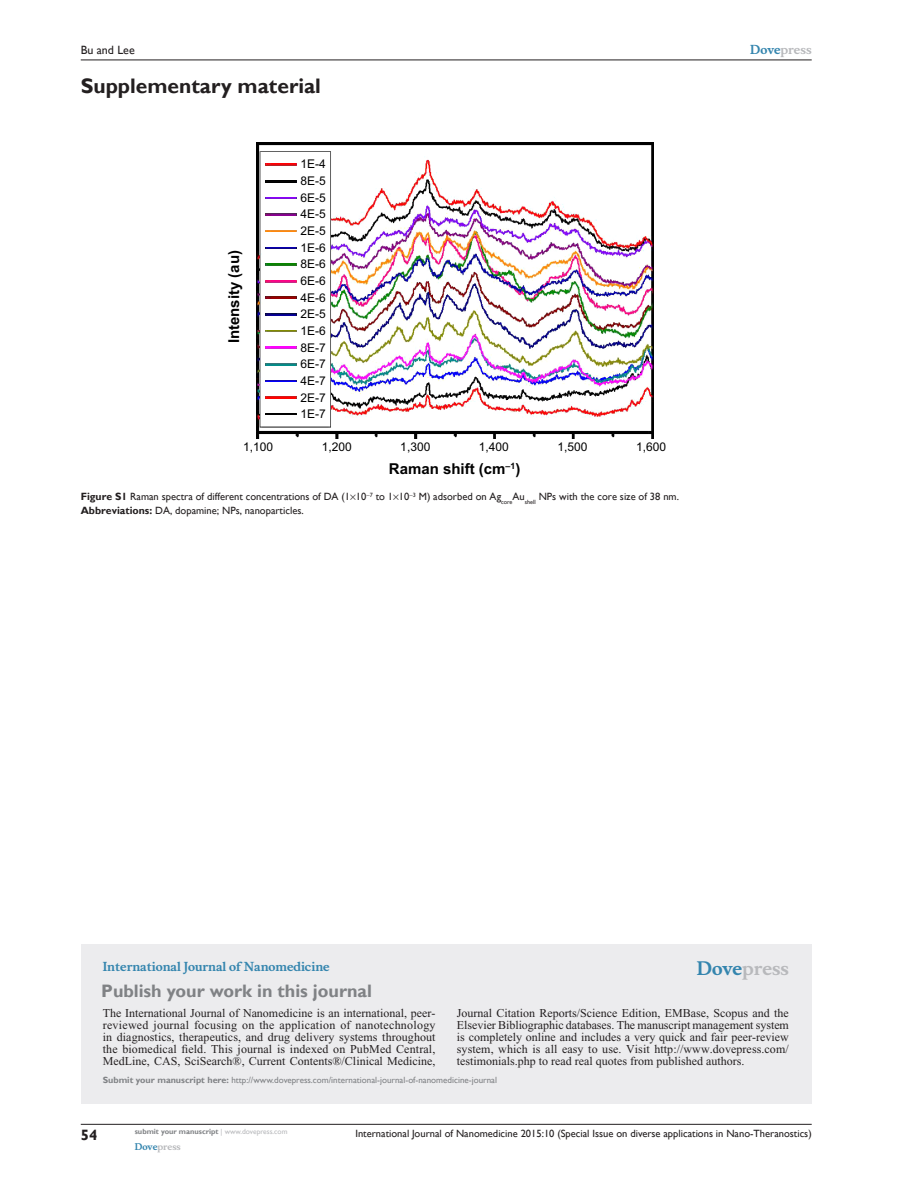
<style>
.page{position:relative;width:918px;height:1188px;background:#fff}
.page>*{position:absolute;margin:0;border:0;box-sizing:border-box;transform-origin:0 0}
.t1{font:700 21px "Gill Sans";color:#231f20}
.PromBx-H1{font:700 18px "Gill Sans";color:#808285}
.PromBx-Brand{font:700 18px "Musee";color:#b8b9bc}
.t2{font:700 15px "Arial";color:#000}
.t3{font:700 15px "Gill Sans";color:#231f20}
.PromBx-Tx{font:12px/12px "Times New Roman";color:#231f20;text-align:justify}
.t4{font:12px/16.6px "Arial";color:#000;text-align:justify}
.PromBx-JrnlName{font:700 12px "Musee";color:#3485ae}
.t5{font:700 12px "Musee";color:#b8b9bc}
.t6{font:12px "Gill Sans";color:#231f20}
.FigC{font:10.5px "Gill Sans";color:#231f20}
.FigSNRI{font:10.5px "Gill Sans";color:#231f20}
.PromBx-SubmitMssWebA{font:9px "Gill Sans";color:#808285}
.t7{font:700 9px "Musee";color:#b8b9bc}
.t8{font:700 7.5px "Gill Sans";color:#808285}
.s1{font-weight:700}
.s2{color:#3485ae}
.s3{font-weight:400;color:#b8b9bc}
</style>
<div class="page">
<div style="left:81px;top:944px;width:731px;height:159px;background:#ececee"></div>
<hr style="left:81px;top:1124px;width:731px;height:1px;background:#231f20">
<hr style="left:81px;top:60px;width:731px;height:1px;background:#231f20">
<img style="left:257px;top:142px;width:396px;height:296px">
<img style="left:265px;top:164px;width:31px;height:2px">
<img style="left:265px;top:180px;width:31px;height:2px">
<img style="left:265px;top:197px;width:31px;height:2px">
<img style="left:265px;top:214px;width:31px;height:1px">
<img style="left:266px;top:231px;width:30px;height:1px">
<img style="left:266px;top:247px;width:30px;height:2px">
<img style="left:265px;top:264px;width:31px;height:1px">
<img style="left:265px;top:280px;width:31px;height:2px">
<img style="left:265px;top:297px;width:31px;height:2px">
<img style="left:265px;top:313px;width:31px;height:2px">
<img style="left:265px;top:330px;width:31px;height:2px">
<img style="left:265px;top:347px;width:31px;height:2px">
<img style="left:265px;top:364px;width:31px;height:1px">
<img style="left:265px;top:380px;width:31px;height:2px">
<img style="left:265px;top:397px;width:31px;height:1px">
<img style="left:266px;top:414px;width:30px;height:1px">
<p class="t6" style="left:81px;top:43px;width:56px">Bu and Lee</p>
<h1 class="t1" style="left:81px;top:73px;width:242px">Supplementary material</h1>
<p class="t2" style="left:224px;top:343px;width:95px;rotate:-90deg">Intensity (au)</p>
<p class="t4" style="left:301px;top:156px;width:27px">1E-4<br>8E-5<br>6E-5<br>4E-5<br>2E-5<br>1E-6<br>8E-6<br>6E-6<br>4E-6<br>2E-5<br>1E-6<br>8E-7<br>6E-7<br>4E-7<br>2E-7<br>1E-7</p>
<p class="t4" style="left:479px;top:439px;width:32px">1,400</p>
<p class="t4" style="left:558px;top:439px;width:32px">1,500</p>
<p class="t4" style="left:636px;top:439px;width:32px">1,600</p>
<p class="FigC" style="left:81px;top:491px;width:600px"><span class="s1">Figure S1</span> Raman spectra of different concentrations of DA (1 10 <sup>7</sup> to 1 10 <sup>3</sup> M) adsorbed on Ag<sub>core</sub>Au<sub>shell</sub> NPs with the core size of 38 nm.</p>
<p class="FigSNRI" style="left:81px;top:504px;width:224px"><span class="s1">Abbreviations:</span> DA, dopamine; NPs, nanoparticles.</p>
<p class="t4" style="left:243px;top:439px;width:32px">1,100</p>
<p class="t4" style="left:322px;top:439px;width:32px">1,200</p>
<p class="t4" style="left:400px;top:439px;width:32px">1,300</p>
<p class="t2" style="left:389px;top:459px;width:133px">Raman shift (cm<sup>–1</sup>)</p>
<p class="t5" style="left:750px;top:43px;width:63px"><span class="s2">Dove</span>press</p>
<p class="PromBx-JrnlName" style="left:103px;top:959px;width:228px">International Journal of Nanomedicine</p>
<p class="PromBx-H1" style="left:101px;top:980px;width:272px">Publish your work in this journal</p>
<p class="PromBx-Brand" style="left:697px;top:958px;width:94px"><span class="s2">Dove</span>press</p>
<p class="PromBx-Tx" style="left:103px;top:1007px;width:334px">The International Journal of Nanomedicine is an international, peer&shy;reviewed journal focusing on the application of nanotechnology in diagnostics, therapeutics, and drug delivery systems throughout the biomedical field. This journal is indexed on PubMed Central, MedLine, CAS, SciSearch®, Current Contents®/Clinical Medicine,</p>
<p class="PromBx-Tx" style="left:457px;top:1007px;width:334px">Journal Citation Reports/Science Edition, EMBase, Scopus and the Elsevier Bibliographic databases. The manuscript management system is completely online and includes a very quick and fair peer-review system, which is all easy to use. Visit http://www.dovepress.com/ testimonials.php to read real quotes from published authors.</p>
<p class="PromBx-SubmitMssWebA" style="left:103px;top:1075px;width:396px"><span class="s1">Submit your manuscript here:</span> http://www.dovepress.com/international-journal-of-nanomedicine-journal</p>
<p class="t3" style="left:81px;top:1126px;width:18px">54</p>
<p class="t8" style="left:135px;top:1127px;width:154px">submit your manuscript <span class="s3">| www.dovepress.com</span></p>
<p class="t7" style="left:135px;top:1141px;width:48px"><span class="s2">Dove</span>press</p>
<p class="FigC" style="left:355px;top:1127px;width:458px">International Journal of Nanomedicine 2015:10 (Special Issue on diverse applications in Nano-Theranostics)</p>
</div>
